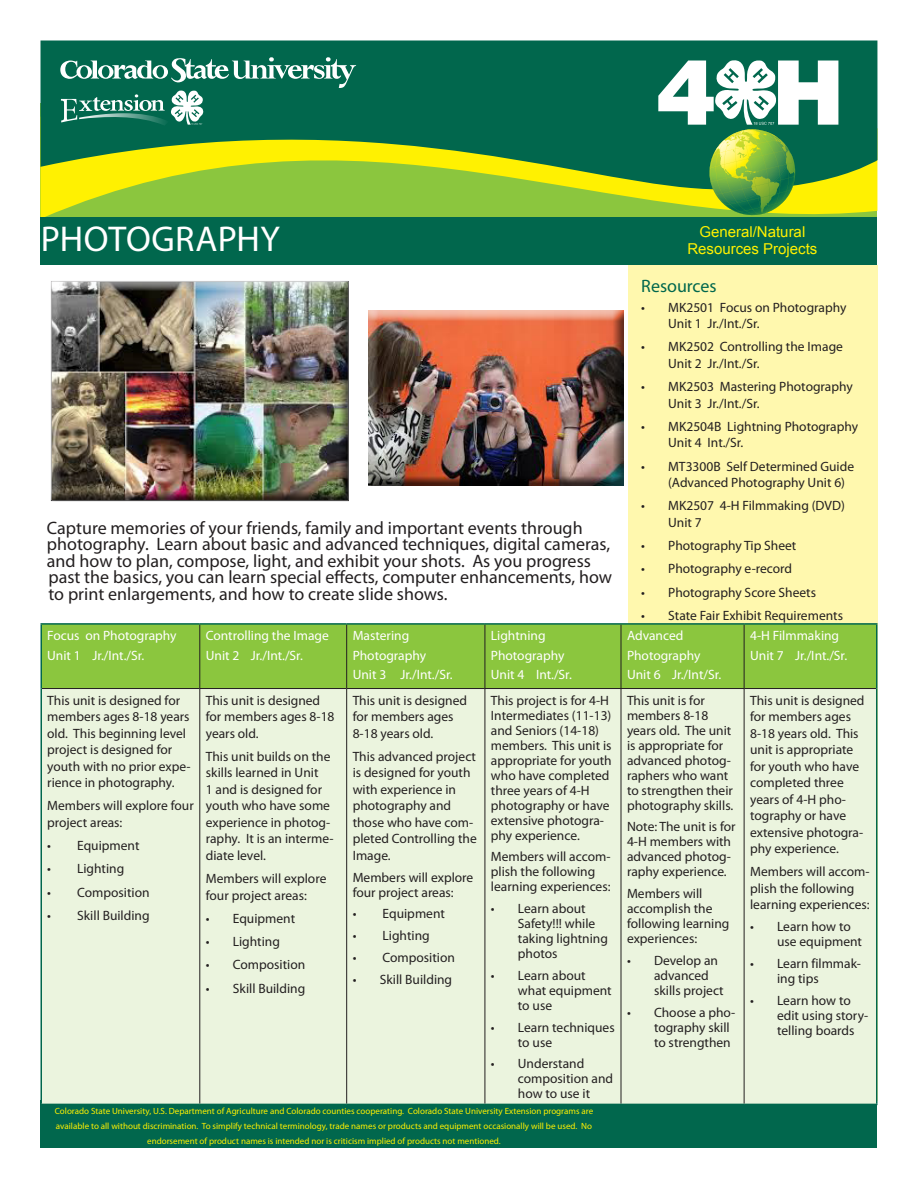
<style>
.page{position:relative;width:918px;height:1188px;background:#fff}
.page>*{position:absolute;margin:0;border:0;box-sizing:border-box;transform-origin:0 0}
.t1{font:36px "Myriad Pro";letter-spacing:.005em;color:#fff}
.body{font:18px/16.5px "Myriad Pro";color:#231f20}
.head{font:18px "Myriad Pro";color:#01674d}
.t2{font:15px "Arial";color:#fff101}
.body-2{font:13.5px/15px "Myriad Pro";color:#231f20}
.table_head{font:13.5px/19.5px "Myriad Pro";color:#fff}
.t3{font:9px/15px "Myriad Pro";color:#fff101;text-align:center}
</style>
<div class="page">
<svg style="left:40px;top:198px;width:837px;height:19px;background:#95c938"></svg>
<svg style="left:40px;top:40px;width:838px;height:158px;background:#458f3d"></svg>
<svg style="left:60px;top:56px;width:296px;height:70px;background:#2d816c"></svg>
<div style="left:40px;top:217px;width:838px;height:48px;background:#01674d"></div>
<svg style="left:658px;top:58px;width:180px;height:157px"></svg>
<div style="left:40px;top:1100px;width:838px;height:48px;background:#01674d"></div>
<div style="left:628px;top:265px;width:250px;height:835px;background:#fff8ae"></div>
<div style="left:42px;top:625px;width:834px;height:63px;background:#8bc63e"></div>
<div style="left:42px;top:689px;width:834px;height:415px;background:#ebf4de"></div>
<hr style="left:199px;top:625px;width:1px;height:63px;background:#231f20">
<hr style="left:346px;top:625px;width:1px;height:63px;background:#231f20">
<hr style="left:485px;top:625px;width:1px;height:63px;background:#231f20">
<hr style="left:621px;top:625px;width:1px;height:63px;background:#231f20">
<hr style="left:744px;top:625px;width:1px;height:63px;background:#231f20">
<hr style="left:42px;top:688px;width:158px;height:1px;background:#231f20">
<hr style="left:200px;top:688px;width:147px;height:1px;background:#231f20">
<hr style="left:199px;top:689px;width:1px;height:415px;background:#231f20">
<hr style="left:347px;top:688px;width:138px;height:1px;background:#231f20">
<hr style="left:346px;top:689px;width:1px;height:415px;background:#231f20">
<hr style="left:485px;top:688px;width:136px;height:1px;background:#231f20">
<hr style="left:485px;top:689px;width:1px;height:415px;background:#231f20">
<hr style="left:621px;top:688px;width:123px;height:1px;background:#231f20">
<hr style="left:621px;top:689px;width:1px;height:415px;background:#231f20">
<hr style="left:744px;top:688px;width:132px;height:1px;background:#231f20">
<hr style="left:744px;top:689px;width:1px;height:415px;background:#231f20">
<hr style="left:40px;top:625px;width:2px;height:64px;background:#01674d">
<hr style="left:40px;top:623px;width:160px;height:2px;background:#01674d">
<hr style="left:200px;top:623px;width:147px;height:2px;background:#01674d">
<hr style="left:347px;top:623px;width:138px;height:2px;background:#01674d">
<hr style="left:485px;top:623px;width:136px;height:2px;background:#01674d">
<hr style="left:621px;top:623px;width:123px;height:2px;background:#01674d">
<hr style="left:744px;top:623px;width:133px;height:2px;background:#01674d">
<hr style="left:876px;top:625px;width:2px;height:64px;background:#01674d">
<hr style="left:40px;top:689px;width:2px;height:415px;background:#01674d">
<hr style="left:876px;top:689px;width:2px;height:415px;background:#01674d">
<div style="left:49px;top:281px;width:300px;height:221px;background:#231f20;opacity:.75"></div>
<div style="left:368px;top:310px;width:258px;height:178px;background:#231f20;opacity:.75"></div>
<p class="t1" style="left:41px;top:217px;width:241px">PHOTOGRAPHY</p>
<p class="body" style="left:47px;top:519px;width:567px">Capture memories of your friends, family and important events through photography. Learn about basic and advanced techniques, digital cameras, and how to plan, compose, light, and exhibit your shots. As you progress past the basics, you can learn special effects, computer enhancements, how to print enlargements, and how to create slide shows.</p>
<p class="table_head" style="left:47px;top:626px;width:131px">Focus on Photography</p>
<p class="table_head" style="left:47px;top:645px;width:99px">Unit 1 Jr./Int./Sr.</p>
<p class="body-2" style="left:47px;top:692px;width:145px;line-height:16.5px">This unit is designed for members ages 8-18 years old. This beginning level project is designed for youth with no prior expe&shy;rience in photography.</p>
<p class="body-2" style="left:47px;top:797px;width:148px;line-height:16.5px">Members will explore four project areas:</p>
<p class="body-2" style="left:47px;top:838px;width:94px">• Equipment</p>
<p class="body-2" style="left:47px;top:861px;width:79px">• Lighting</p>
<p class="body-2" style="left:47px;top:884px;width:104px">• Composition</p>
<p class="body-2" style="left:47px;top:908px;width:104px">• Skill Building</p>
<p class="table_head" style="left:206px;top:626px;width:125px">Controlling the Image<br>Unit 2 Jr./Int./Sr.</p>
<p class="table_head" style="left:353px;top:626px;width:58px">Mastering</p>
<p class="table_head" style="left:353px;top:645px;width:75px">Photography</p>
<p class="table_head" style="left:353px;top:665px;width:101px">Unit 3 Jr./Int./Sr.</p>
<p class="body-2" style="left:206px;top:692px;width:130px;line-height:16.5px">This unit is designed for members ages 8-18 years old.</p>
<p class="body-2" style="left:206px;top:748px;width:129px;line-height:16.5px">This unit builds on the skills learned in Unit<br>1 and is designed for youth who have some experience in photog&shy;raphy. It is an interme&shy;diate level.</p>
<p class="body-2" style="left:206px;top:870px;width:122px;line-height:16.5px">Members will explore four project areas:</p>
<p class="body-2" style="left:206px;top:911px;width:91px">• Equipment</p>
<p class="body-2" style="left:206px;top:934px;width:76px">• Lighting</p>
<p class="body-2" style="left:206px;top:957px;width:101px">• Composition</p>
<p class="body-2" style="left:206px;top:980px;width:101px">• Skill Building</p>
<p class="body-2" style="left:353px;top:692px;width:116px;line-height:16.5px">This unit is designed for members ages<br>8-18 years old.</p>
<p class="body-2" style="left:353px;top:748px;width:126px;line-height:16.5px">This advanced project is designed for youth with experience in photography and those who have com&shy;pleted Controlling the<br>Image.</p>
<p class="body-2" style="left:353px;top:869px;width:122px">Members will explore four project areas:</p>
<p class="body-2" style="left:353px;top:906px;width:94px">• Equipment</p>
<p class="body-2" style="left:353px;top:928px;width:79px">• Lighting</p>
<p class="body-2" style="left:353px;top:950px;width:104px">• Composition</p>
<p class="body-2" style="left:353px;top:971px;width:101px">• Skill Building</p>
<p class="table_head" style="left:491px;top:626px;width:56px">Lightning</p>
<p class="table_head" style="left:491px;top:645px;width:75px">Photography</p>
<p class="table_head" style="left:491px;top:665px;width:82px">Unit 4 Int./Sr.</p>
<p class="body-2" style="left:491px;top:692px;width:122px">This project is for 4-H<br>Intermediates (11-13) and Seniors (14-18) members. This unit is appropriate for youth who have completed three years of 4-H photography or have extensive photogra&shy;phy experience.</p>
<p class="body-2" style="left:491px;top:849px;width:121px">Members will accom&shy;plish the following learning experiences:</p>
<p class="body-2" style="left:518px;top:901px;width:92px;text-indent:-27px">• Learn about<br>Safety!!! while taking lightning photos</p>
<p class="body-2" style="left:518px;top:968px;width:95px;text-indent:-27px">• Learn about what equipment to use</p>
<p class="body-2" style="left:518px;top:1019px;width:98px;text-indent:-27px">• Learn techniques to use</p>
<p class="body-2" style="left:518px;top:1056px;width:97px;text-indent:-27px">• Understand composition and how to use it</p>
<p class="t3" style="left:55px;top:1103px;width:540px">Colorado State University, U.S. Department of Agriculture and Colorado counties cooperating. Colorado State University Extension programs are available to all without discrimination. To simplify technical terminology, trade names or products and equipment occasionally will be used. No endorsement of product names is intended nor is criticism implied of products not mentioned.</p>
<p class="t2" style="left:699px;top:222px;width:107px">General/Natural</p>
<p class="t2" style="left:687px;top:238px;width:132px">Resources Projects</p>
<p class="head" style="left:641px;top:275px;width:77px">Resources</p>
<p class="body-2" style="left:668px;top:299px;width:180px;line-height:16.5px;text-indent:-27px">• MK2501 Focus on Photography<br>Unit 1 Jr./Int./Sr.</p>
<p class="body-2" style="left:668px;top:338px;width:176px;line-height:16.5px;text-indent:-27px">• MK2502 Controlling the Image<br>Unit 2 Jr./Int./Sr.</p>
<p class="body-2" style="left:668px;top:378px;width:186px;line-height:16.5px;text-indent:-27px">• MK2503 Mastering Photography<br>Unit 3 Jr./Int./Sr.</p>
<p class="body-2" style="left:668px;top:418px;width:191px;line-height:16.5px;text-indent:-27px">• MK2504B Lightning Photography<br>Unit 4 Int./Sr.</p>
<p class="body-2" style="left:668px;top:458px;width:187px;line-height:16.5px;text-indent:-27px">• MT3300B Self Determined Guide (Advanced Photography Unit 6)</p>
<p class="body-2" style="left:668px;top:497px;width:178px;line-height:16.5px;text-indent:-27px">• MK2507 4-H Filmmaking (DVD)<br>Unit 7</p>
<p class="body-2" style="left:641px;top:538px;width:157px">• Photography Tip Sheet</p>
<p class="body-2" style="left:641px;top:561px;width:152px">• Photography e-record</p>
<p class="body-2" style="left:641px;top:584px;width:176px">• Photography Score Sheets</p>
<p class="body-2" style="left:641px;top:608px;width:203px">• State Fair Exhibit Requirements</p>
<p class="table_head" style="left:627px;top:626px;width:58px">Advanced</p>
<p class="table_head" style="left:627px;top:645px;width:75px">Photography</p>
<p class="table_head" style="left:627px;top:665px;width:96px">Unit 6 Jr./Int/Sr.</p>
<p class="body-2" style="left:627px;top:692px;width:108px">This unit is for members 8-18 years old. The unit is appropriate for advanced photog&shy;raphers who want to strengthen their photography skills.</p>
<p class="body-2" style="left:627px;top:819px;width:110px">Note: The unit is for<br>4-H members with advanced photog&shy;raphy experience.</p>
<p class="body-2" style="left:627px;top:886px;width:104px">Members will accomplish the following learning experiences:</p>
<p class="body-2" style="left:654px;top:953px;width:71px;text-indent:-27px">• Develop an advanced skills project</p>
<p class="body-2" style="left:654px;top:1004px;width:83px;text-indent:-27px">• Choose a pho&shy;tography skill to strengthen</p>
<p class="table_head" style="left:750px;top:626px;width:91px">4-H Filmmaking</p>
<p class="table_head" style="left:750px;top:645px;width:99px">Unit 7 Jr./Int./Sr.</p>
<p class="body-2" style="left:750px;top:692px;width:116px;line-height:16.5px">This unit is designed for members ages<br>8-18 years old. This unit is appropriate for youth who have completed three years of 4-H pho&shy;tography or have extensive photogra&shy;phy experience.</p>
<p class="body-2" style="left:750px;top:863px;width:121px;line-height:16.5px">Members will accom&shy;plish the following learning experiences:</p>
<p class="body-2" style="left:777px;top:919px;width:86px;text-indent:-27px">• Learn how to use equipment</p>
<p class="body-2" style="left:777px;top:956px;width:85px;text-indent:-27px">• Learn filmmak&shy;ing tips</p>
<p class="body-2" style="left:777px;top:992px;width:93px;text-indent:-27px">• Learn how to edit using story&shy;telling boards</p>
</div>
